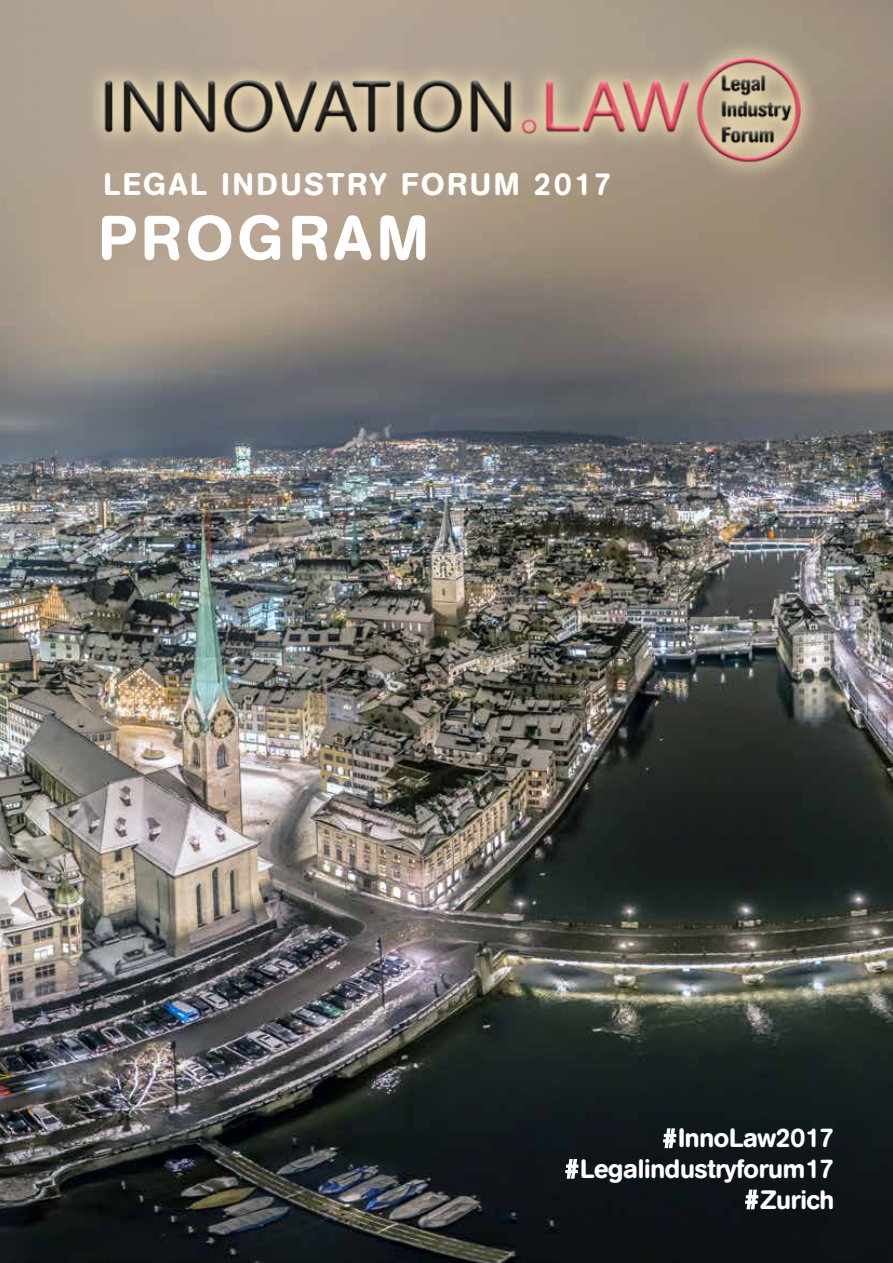
<style>
.page{position:relative;width:893px;height:1263px;background:#fff}
.page>*{position:absolute;margin:0;border:0;box-sizing:border-box;transform-origin:0 0}
.t1{font:500 60px "AK13";letter-spacing:.1em;color:#fff}
.t2{font:500 30px "AK13";letter-spacing:.1em;color:#fff}
.t3{font:500 25.5px/30.6px "AK13";color:#fff;text-align:right}
.s1{font-family:"DIN Alternate";font-weight:700}
</style>
<div class="page">
<img style="left:0;top:0;width:893px;height:1263px">
<img style="left:33px;top:5px;width:820px;height:214px">
<svg style="left:662px;top:1128px;width:15px;height:21px"></svg>
<svg style="left:564px;top:1158px;width:15px;height:21px"></svg>
<svg style="left:744px;top:1189px;width:15px;height:21px"></svg>
<p class="t2" style="left:103px;top:166px;width:509px">LEGAL INDUSTRY FORUM 2017</p>
<h1 class="t1" style="left:98px;top:202px;width:331px">PROGRAM</h1>
<p class="t3" style="left:566px;top:1123px;width:270px"><span class="s1">#</span>InnoLaw2017 <span class="s1">#</span>Legalindustryforum17 <span class="s1">#</span>Zurich</p>
</div>
